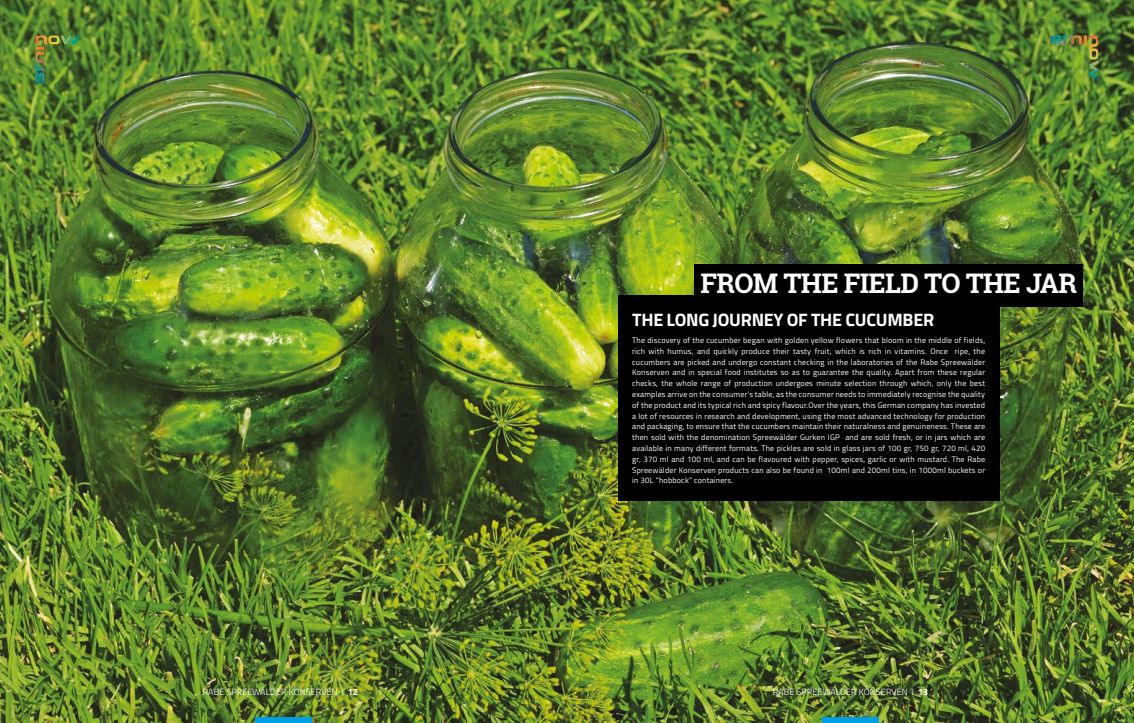
<style>
.page{position:relative;width:1134px;height:723px;background:#fff}
.page>*{position:absolute;margin:0;border:0;box-sizing:border-box;transform-origin:0 0}
.t1{font:700 27px "Roboto Slab";letter-spacing:-.025em;color:#fff}
.t2{font:700 18px "Titillium Web";letter-spacing:-.015em;color:#fff}
.t3{font:300 9px "Titillium Web";letter-spacing:.01em;color:#fff}
.t4{font:8px/10.8px "Titillium Web";letter-spacing:.025em;color:#fff;text-align:justify}
.s1{font-weight:700}
</style>
<div class="page">
<img style="left:0;top:0;width:1134px;height:723px">
<img style="left:1050px;top:35px;width:48px;height:25px">
<img style="left:35px;top:35px;width:45px;height:48px">
<div style="left:255px;top:717px;width:57px;height:6px;background:#009fe3"></div>
<div style="left:822px;top:717px;width:57px;height:6px;background:#009fe3"></div>
<div style="left:694px;top:264px;width:389px;height:42px;background:#000"></div>
<div style="left:618px;top:296px;width:381px;height:205px;background:#000"></div>
<h1 class="t1" style="left:700px;top:264px;width:378px">FROM THE FIELD TO THE JAR</h1>
<h2 class="t2" style="left:632px;top:306px;width:303px">THE LONG JOURNEY OF THE CUCUMBER</h2>
<p class="t4" style="left:632px;top:334px;width:354px">The discovery of the cucumber began with golden yellow flowers that bloom in the middle of fields, rich with humus, and quickly produce their tasty fruit, which is rich in vitamins. Once ripe, the cucumbers are picked and undergo constant checking in the laboratories of the Rabe Spreewälder Konserven and in special food institutes so as to guarantee the quality. Apart from these regular checks, the whole range of production undergoes minute selection through which, only the best examples arrive on the consumer's table, as the consumer needs to immediately recognise the quality of the product and its typical rich and spicy flavour.Over the years, this German company has invested a lot of resources in research and development, using the most advanced technology for production and packaging, to ensure that the cucumbers maintain their naturalness and genuineness. These are then sold with the denomination Spreewälder Gurken IGP and are sold fresh, or in jars which are available in many different formats. The pickles are sold in glass jars of 100 gr, 750 gr, 720 ml, 420 gr, 370 ml and 100 ml, and can be flavoured with pepper, spices, garlic or with mustard. The Rabe Spreewälder Konserven products can also be found in 100ml and 200ml tins, in 1000ml buckets or in 30L “hobbock” containers.</p>
<p class="t3" style="left:203px;top:685px;width:157px">RABE SPREEWÄLDER KONSERVEN I <span class="s1">12</span></p>
<p class="t3" style="left:773px;top:685px;width:157px">RABE SPREEWÄLDER KONSERVEN I <span class="s1">13</span></p>
</div>
